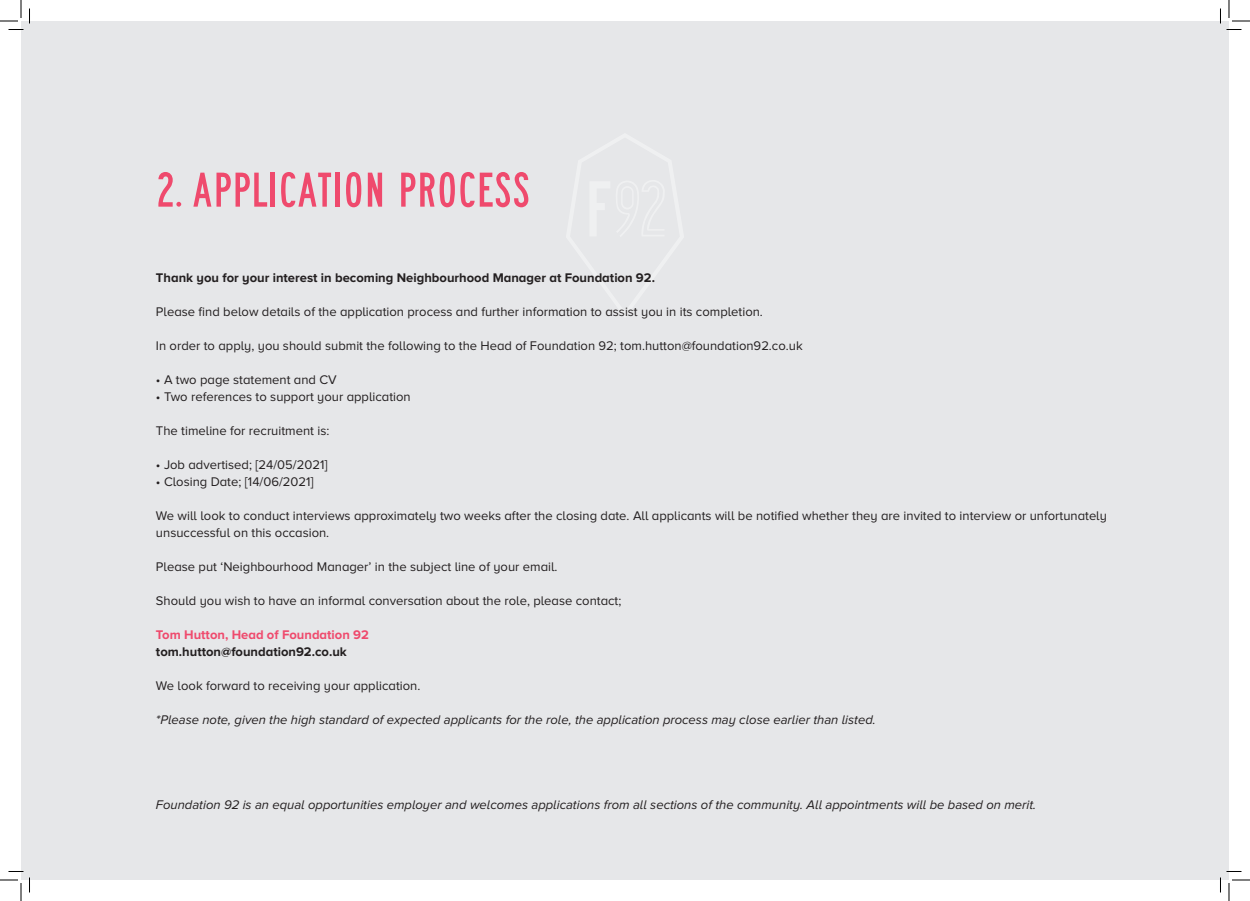
<style>
.page{position:relative;width:1250px;height:901px;background:#fff}
.page>*{position:absolute;margin:0;border:0;box-sizing:border-box;transform-origin:0 0}
.t1{font:51px "Saa Series BDOT";color:#ef4a6d}
.t2{font:13px "Proxima Nova A";color:#231f20}
.t3{font:italic 13px "Proxima Nova A";color:#231f20}
.t4{font:700 13px "Proxima Nova A";color:#231f20}
.t5{font:700 13px "Proxima Nova A";color:#ef4a6d}
</style>
<div class="page">
<div style="left:21px;top:21px;width:1208px;height:859px;background:#e6e7e9"></div>
<svg style="left:0;top:0;width:30px;height:30px"></svg>
<svg style="left:0;top:871px;width:30px;height:30px"></svg>
<svg style="left:1220px;top:0;width:30px;height:30px"></svg>
<svg style="left:1220px;top:871px;width:30px;height:30px"></svg>
<p class="t1" style="left:156px;top:162px;width:376px">2. APPLICATION PROCESS</p>
<p class="t4" style="left:156px;top:270px;width:500px">Thank you for your interest in becoming Neighbourhood Manager at Foundation 92.</p>
<p class="t2" style="left:156px;top:305px;width:608px">Please find below details of the application process and further information to assist you in its completion.</p>
<p class="t2" style="left:156px;top:339px;width:648px">In order to apply, you should submit the following to the Head of Foundation 92; tom.hutton@foundation92.co.uk</p>
<p class="t2" style="left:156px;top:373px;width:182px">• A two page statement and CV</p>
<p class="t2" style="left:156px;top:390px;width:256px">• Two references to support your application</p>
<p class="t2" style="left:156px;top:424px;width:175px">The timeline for recruitment is:</p>
<p class="t2" style="left:156px;top:458px;width:173px">• Job advertised; [24/05/2021]</p>
<p class="t2" style="left:156px;top:475px;width:159px">• Closing Date; [14/06/2021]</p>
<p class="t2" style="left:156px;top:509px;width:952px">We will look to conduct interviews approximately two weeks after the closing date. All applicants will be notified whether they are invited to interview or unfortunately</p>
<p class="t2" style="left:156px;top:526px;width:175px">unsuccessful on this occasion.</p>
<p class="t2" style="left:156px;top:560px;width:403px">Please put ‘Neighbourhood Manager’ in the subject line of your email.</p>
<p class="t2" style="left:156px;top:594px;width:467px">Should you wish to have an informal conversation about the role, please contact;</p>
<p class="t5" style="left:156px;top:627px;width:214px">Tom Hutton, Head of Foundation 92</p>
<p class="t4" style="left:156px;top:644px;width:192px">tom.hutton@foundation92.co.uk</p>
<p class="t2" style="left:156px;top:679px;width:266px">We look forward to receiving your application.</p>
<p class="t3" style="left:156px;top:713px;width:721px">*Please note, given the high standard of expected applicants for the role, the application process may close earlier than listed.</p>
<p class="t3" style="left:156px;top:798px;width:882px">Foundation 92 is an equal opportunities employer and welcomes applications from all sections of the community. All appointments will be based on merit.</p>
</div>
